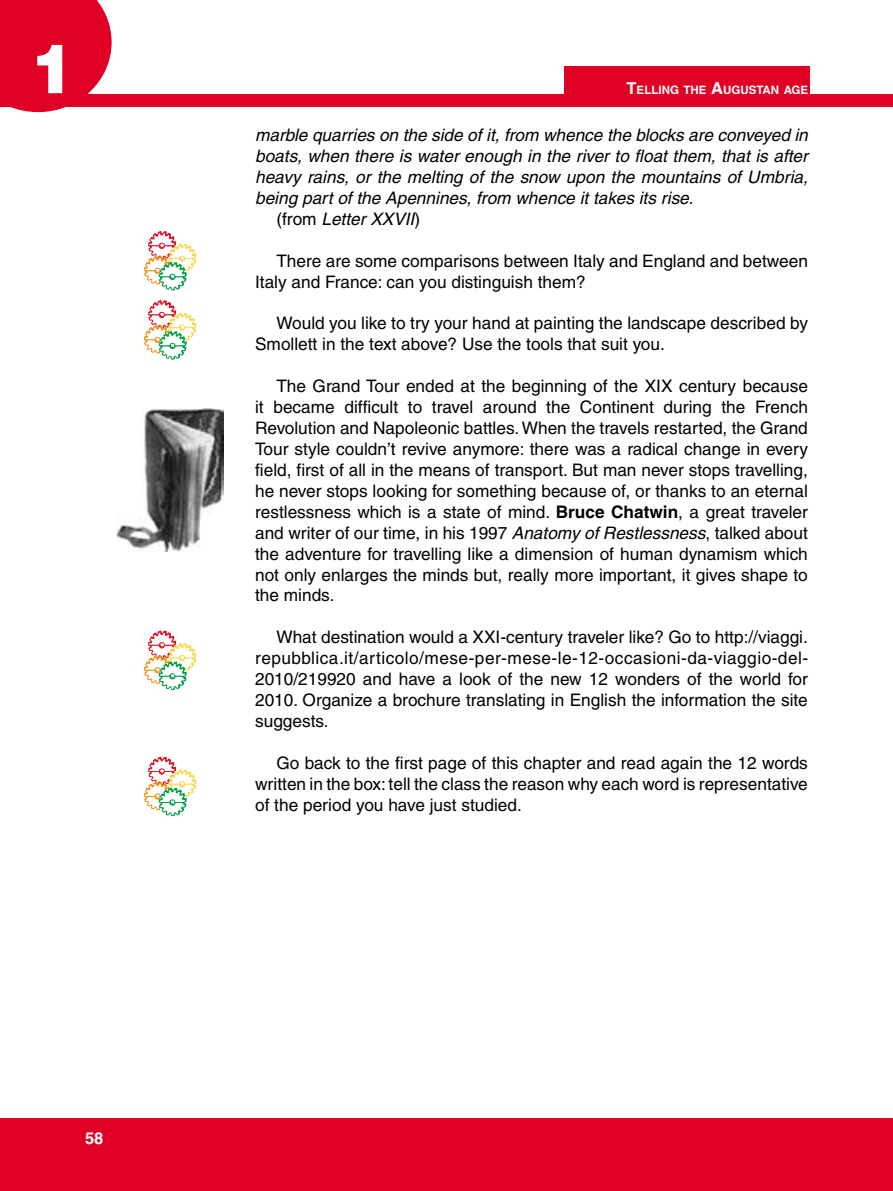
<style>
.page{position:relative;width:893px;height:1191px;background:#fff}
.page>*{position:absolute;margin:0;border:0;box-sizing:border-box;transform-origin:0 0}
.t1{font:900 67.5px "Helvetica";color:#fff}
.t2{font:17.25px/20.9px "Helvetica";color:#000;text-align:justify}
.t3{font:italic 17.25px "Helvetica";color:#000}
.t4{font:700 16.5px "Helvetica";color:#fff}
.t5{font:700 11.55px "Helvetica";color:#fff}
.s1{font-size:16.5px}
.s2{font-style:normal}
.s3{font-weight:700}
.s4{font-style:italic}
</style>
<div class="page">
<div style="left:564px;top:66px;width:246px;height:30px;background:#df0024"></div>
<div style="left:0;top:1118px;width:893px;height:73px;background:#df0024"></div>
<div style="left:0;top:94px;width:893px;height:12px;background:#df0024"></div>
<svg style="left:0;top:0;width:112px;height:112px"></svg>
<div style="left:7px;top:38px;width:69px;height:68px;background:#df0024"></div>
<svg style="left:144px;top:231px;width:53px;height:60px"></svg>
<svg style="left:144px;top:300px;width:53px;height:60px"></svg>
<svg style="left:144px;top:630px;width:53px;height:59px"></svg>
<svg style="left:144px;top:757px;width:53px;height:58px"></svg>
<img style="left:117px;top:408px;width:106px;height:143px">
<h1 class="t1" style="left:31px;top:25px;width:47px">1</h1>
<p class="t4" style="left:85px;top:1128px;width:20px">58</p>
<p class="t5" style="left:627px;top:83px;width:183px"><span class="s1">T</span>ELLING THE <span class="s1">A</span>UGUSTAN AGE</p>
<p class="t3" style="left:255px;top:125px;width:554px">marble quarries on the side of it, from whence the blocks are conveyed in</p>
<p class="t3" style="left:255px;top:146px;width:554px">boats, when there is water enough in the river to float them, that is after</p>
<p class="t3" style="left:255px;top:167px;width:554px">heavy rains, or the melting of the snow upon the mountains of Umbria,</p>
<p class="t3" style="left:255px;top:188px;width:440px">being part of the Apennines, from whence it takes its rise.</p>
<p class="t3" style="left:276px;top:209px;width:145px"><span class="s2">(from</span> Letter XXVII<span class="s2">)</span></p>
<p class="t2" style="left:255px;top:250px;width:554px;text-indent:21px">There are some comparisons between Italy and England and between<br>Italy and France: can you distinguish them?</p>
<p class="t2" style="left:255px;top:313px;width:554px;text-indent:21px">Would you like to try your hand at painting the landscape described by<br>Smollett in the text above? Use the tools that suit you.</p>
<p class="t2" style="left:255px;top:376px;width:554px;text-indent:21px">The Grand Tour ended at the beginning of the XIX century because it became difficult to travel around the Continent during the French Revolution and Napoleonic battles. When the travels restarted, the Grand Tour style couldn’t revive anymore: there was a radical change in every field, first of all in the means of transport. But man never stops travelling, he never stops looking for something because of, or thanks to an eternal restlessness which is a state of mind. <span class="s3">Bruce Chatwin</span>, a great traveler and writer of our time, in his 1997 <span class="s4">Anatomy of Restlessness</span>, talked about the adventure for travelling like a dimension of human dynamism which not only enlarges the minds but, really more important, it gives shape to the minds.</p>
<p class="t2" style="left:255px;top:627px;width:555px;text-indent:21px">What destination would a XXI-century traveler like? Go to http://viaggi. repubblica.it/articolo/mese-per-mese-le-12-occasioni-da-viaggio-del-2010/219920 and have a look of the new 12 wonders of the world for 2010. Organize a brochure translating in English the information the site suggests.</p>
<p class="t2" style="left:255px;top:752px;width:554px;text-indent:21px">Go back to the first page of this chapter and read again the 12 words written in the box: tell the class the reason why each word is representative of the period you have just studied.</p>
</div>
